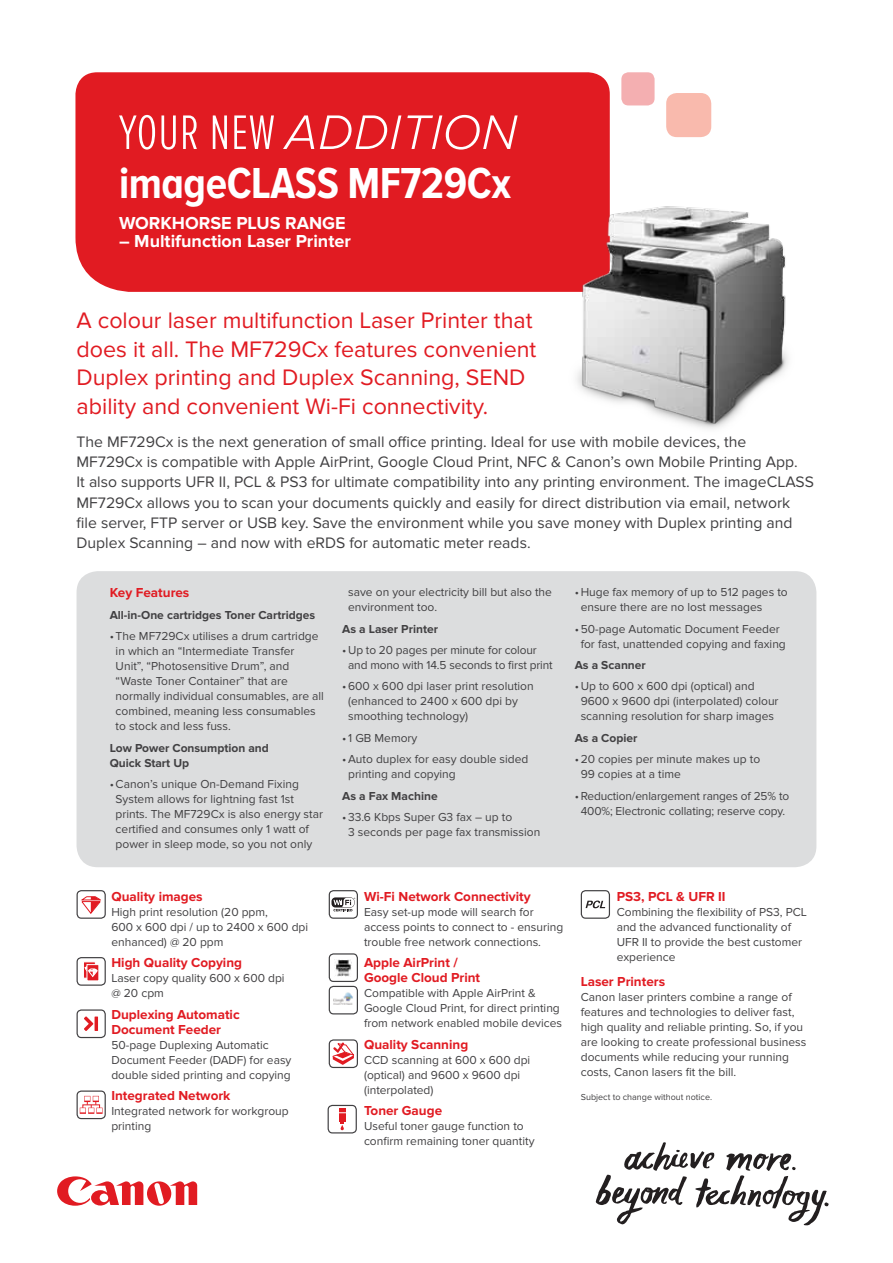
<style>
.page{position:relative;width:893px;height:1263px;background:#fff}
.page>*{position:absolute;margin:0;border:0;box-sizing:border-box;transform-origin:0 0}
.t1{font:italic 300 50.25px "Proxima Nova";letter-spacing:.01em;color:#fff}
.t2{font:700 45px "Proxima Nova A Cond";letter-spacing:-.01em;color:#fff}
.t3{font:23.25px/28.5px "Proxima Nova";color:#e11b22}
.t4{font:700 18px "Proxima Nova";color:#fff}
.t5{font:15.75px/20.2px "Proxima Nova";color:#414042}
.t6{font:700 13.5px/15px "Proxima Nova";color:#e11b22}
.t7{font:12px/15px "Proxima Nova";color:#414042}
.t8{font:700 12px/15px "Proxima Nova";color:#414042}
.t9{font:9px "Proxima Nova";color:#414042}
.s1{font-family:"Proxima Nova Ex Cn";font-style:normal}
</style>
<div class="page">
<div style="left:77px;top:1009px;width:29px;height:29px;border:1px solid #414042;border-radius:4px"></div>
<hr style="left:95px;top:1016px;width:3px;height:15px;background:#e11b22">
<svg style="left:84px;top:1016px;width:9px;height:15px"></svg>
<div style="left:77px;top:571px;width:739px;height:296px;background:#dcddde;border-radius:21px"></div>
<div style="left:77px;top:957px;width:29px;height:29px;border:1px solid #414042;border-radius:4px"></div>
<svg style="left:84px;top:961px;width:12px;height:17px"></svg>
<div style="left:87px;top:964px;width:12px;height:17px;background:#e11b22;border:1px solid #fff"></div>
<svg style="left:85px;top:966px;width:13px;height:11px"></svg>
<div style="left:77px;top:890px;width:29px;height:29px;border:1px solid #414042;border-radius:4px"></div>
<svg style="left:81px;top:896px;width:20px;height:18px"></svg>
<div style="left:75px;top:72px;width:535px;height:220px;background:#e11b22"></div>
<div style="left:621px;top:72px;width:34px;height:33px;background:#f4afb1;border-radius:7px"></div>
<div style="left:666px;top:93px;width:45px;height:44px;background:#f9baad;border-radius:11px"></div>
<svg style="left:596px;top:1142px;width:233px;height:83px"></svg>
<svg style="left:57px;top:1176px;width:140px;height:30px"></svg>
<div style="left:77px;top:1090px;width:29px;height:29px;border:1px solid #414042;border-radius:4px"></div>
<svg style="left:80px;top:1096px;width:23px;height:18px"></svg>
<img style="left:564px;top:173px;width:224px;height:256px">
<div style="left:329px;top:890px;width:29px;height:29px;border:1px solid #414042;border-radius:4px"></div>
<svg style="left:331px;top:897px;width:23px;height:10px"></svg>
<svg style="left:333px;top:898px;width:22px;height:13px"></svg>
<div style="left:329px;top:953px;width:29px;height:29px;border:1px solid #414042;border-radius:4px"></div>
<img style="left:335px;top:960px;width:17px;height:17px">
<img style="left:333px;top:992px;width:20px;height:12px">
<div style="left:329px;top:986px;width:29px;height:28px;border:1px solid #414042;border-radius:4px"></div>
<div style="left:329px;top:1039px;width:29px;height:29px;border:1px solid #414042;border-radius:4px"></div>
<svg style="left:332px;top:1042px;width:22px;height:23px"></svg>
<div style="left:581px;top:890px;width:29px;height:29px;border:1px solid #414042;border-radius:4px"></div>
<svg style="left:586px;top:900px;width:19px;height:8px"></svg>
<div style="left:328px;top:1105px;width:29px;height:28px;border:1px solid #414042;border-radius:4px"></div>
<svg style="left:339px;top:1108px;width:6px;height:14px"></svg>
<svg style="left:341px;top:1122px;width:3px;height:8px"></svg>
<h1 class="t1" style="left:119px;top:104px;width:400px"><span class="s1">YOUR NEW</span> ADDITION</h1>
<h2 class="t2" style="left:119px;top:158px;width:393px">imageCLASS MF729Cx</h2>
<h3 class="t4" style="left:119px;top:212px;width:228px">WORKHORSE PLUS RANGE</h3>
<h3 class="t4" style="left:119px;top:231px;width:233px">– Multifunction Laser Printer</h3>
<h3 class="t3" style="left:77px;top:307px;width:461px">A colour laser multifunction Laser Printer that does it all. The MF729Cx features convenient Duplex printing and Duplex Scanning, SEND ability and convenient Wi-Fi connectivity.</h3>
<p class="t5" style="left:77px;top:432px;width:739px">The MF729Cx is the next generation of small office printing. Ideal for use with mobile devices, the MF729Cx is compatible with Apple AirPrint, Google Cloud Print, NFC &amp; Canon’s own Mobile Printing App.<br>It also supports UFR II, PCL &amp; PS3 for ultimate compatibility into any printing environment. The imageCLASS MF729Cx allows you to scan your documents quickly and easily for direct distribution via email, network file server, FTP server or USB key. Save the environment while you save money with Duplex printing and Duplex Scanning – and now with eRDS for automatic meter reads.</p>
<p class="t6" style="left:110px;top:586px;width:81px">Key Features</p>
<p class="t8" style="left:110px;top:608px;width:207px">All-in-One cartridges Toner Cartridges</p>
<p class="t7" style="left:116px;top:629px;width:210px;text-indent:-6px">• The MF729Cx utilises a drum cartridge in which an “Intermediate Transfer Unit”, “Photosensitive Drum”, and “Waste Toner Container” that are normally individual consumables, are all combined, meaning less consumables to stock and less fuss.</p>
<p class="t8" style="left:110px;top:740px;width:161px">Low Power Consumption and<br>Quick Start Up</p>
<p class="t7" style="left:116px;top:777px;width:209px;text-indent:-6px">• Canon’s unique On-Demand Fixing System allows for lightning fast 1st prints. The MF729Cx is also energy star certified and consumes only 1 watt of power in sleep mode, so you not only</p>
<p class="t6" style="left:111px;top:889px;width:93px">Quality images</p>
<p class="t7" style="left:111px;top:904px;width:198px">High print resolution (20 ppm,<br>600 x 600 dpi / up to 2400 x 600 dpi enhanced) @ 20 ppm</p>
<p class="t6" style="left:111px;top:955px;width:132px">High Quality Copying</p>
<p class="t7" style="left:111px;top:971px;width:175px">Laser copy quality 600 x 600 dpi @ 20 cpm</p>
<p class="t6" style="left:111px;top:1007px;width:130px">Duplexing Automatic<br>Document Feeder</p>
<p class="t7" style="left:111px;top:1037px;width:182px">50-page Duplexing Automatic<br>Document Feeder (DADF) for easy double sided printing and copying</p>
<p class="t6" style="left:111px;top:1088px;width:121px">Integrated Network</p>
<p class="t7" style="left:111px;top:1103px;width:179px">Integrated network for workgroup printing</p>
<p class="t7" style="left:348px;top:585px;width:205px">save on your electricity bill but also the environment too.</p>
<p class="t8" style="left:342px;top:621px;width:97px">As a Laser Printer</p>
<p class="t7" style="left:348px;top:643px;width:206px;text-indent:-6px">• Up to 20 pages per minute for colour and mono with 14.5 seconds to first print</p>
<p class="t7" style="left:348px;top:679px;width:187px;text-indent:-6px">• 600 x 600 dpi laser print resolution (enhanced to 2400 x 600 dpi by smoothing technology)</p>
<p class="t7" style="left:342px;top:730px;width:77px">• 1 GB Memory</p>
<p class="t7" style="left:348px;top:752px;width:182px;text-indent:-6px">• Auto duplex for easy double sided printing and copying</p>
<p class="t8" style="left:342px;top:788px;width:97px">As a Fax Machine</p>
<p class="t7" style="left:348px;top:810px;width:194px;text-indent:-6px">• 33.6 Kbps Super G3 fax – up to<br>3 seconds per page fax transmission</p>
<p class="t7" style="left:581px;top:585px;width:209px;text-indent:-6px">• Huge fax memory of up to 512 pages to ensure there are no lost messages</p>
<p class="t7" style="left:575px;top:621px;width:213px;text-align:center">• 50-page Automatic Document Feeder for fast, unattended copying and faxing</p>
<p class="t8" style="left:575px;top:658px;width:73px">As a Scanner</p>
<p class="t7" style="left:581px;top:679px;width:199px;text-indent:-6px">• Up to 600 x 600 dpi (optical) and<br>9600 x 9600 dpi (interpolated) colour scanning resolution for sharp images</p>
<p class="t8" style="left:575px;top:730px;width:64px">As a Copier</p>
<p class="t7" style="left:581px;top:752px;width:181px;text-indent:-6px">• 20 copies per minute makes up to<br>99 copies at a time</p>
<p class="t7" style="left:575px;top:788px;width:216px;text-align:center">• Reduction/enlargement ranges of 25% to<br>400%; Electronic collating; reserve copy.</p>
<p class="t6" style="left:364px;top:889px;width:168px">Wi-Fi Network Connectivity</p>
<p class="t7" style="left:364px;top:904px;width:201px">Easy set-up mode will search for access points to connect to - ensuring trouble free network connections.</p>
<p class="t6" style="left:364px;top:955px;width:118px">Apple AirPrint /<br>Google Cloud Print</p>
<p class="t7" style="left:364px;top:986px;width:200px">Compatible with Apple AirPrint &amp;<br>Google Cloud Print, for direct printing from network enabled mobile devices</p>
<p class="t6" style="left:364px;top:1037px;width:106px">Quality Scanning</p>
<p class="t7" style="left:364px;top:1052px;width:168px">CCD scanning at 600 x 600 dpi (optical) and 9600 x 9600 dpi (interpolated)</p>
<p class="t6" style="left:364px;top:1103px;width:80px">Toner Gauge</p>
<p class="t7" style="left:364px;top:1118px;width:172px">Useful toner gauge function to confirm remaining toner quantity</p>
<p class="t6" style="left:617px;top:889px;width:110px">PS3, PCL &amp; UFR II</p>
<p class="t7" style="left:617px;top:904px;width:192px">Combining the flexibility of PS3, PCL and the advanced functionality of<br>UFR II to provide the best customer experience</p>
<p class="t6" style="left:581px;top:974px;width:86px">Laser Printers</p>
<p class="t7" style="left:581px;top:990px;width:227px">Canon laser printers combine a range of features and technologies to deliver fast, high quality and reliable printing. So, if you are looking to create professional business documents while reducing your running costs, Canon lasers fit the bill.</p>
<p class="t9" style="left:581px;top:1092px;width:133px">Subject to change without notice.</p>
</div>
